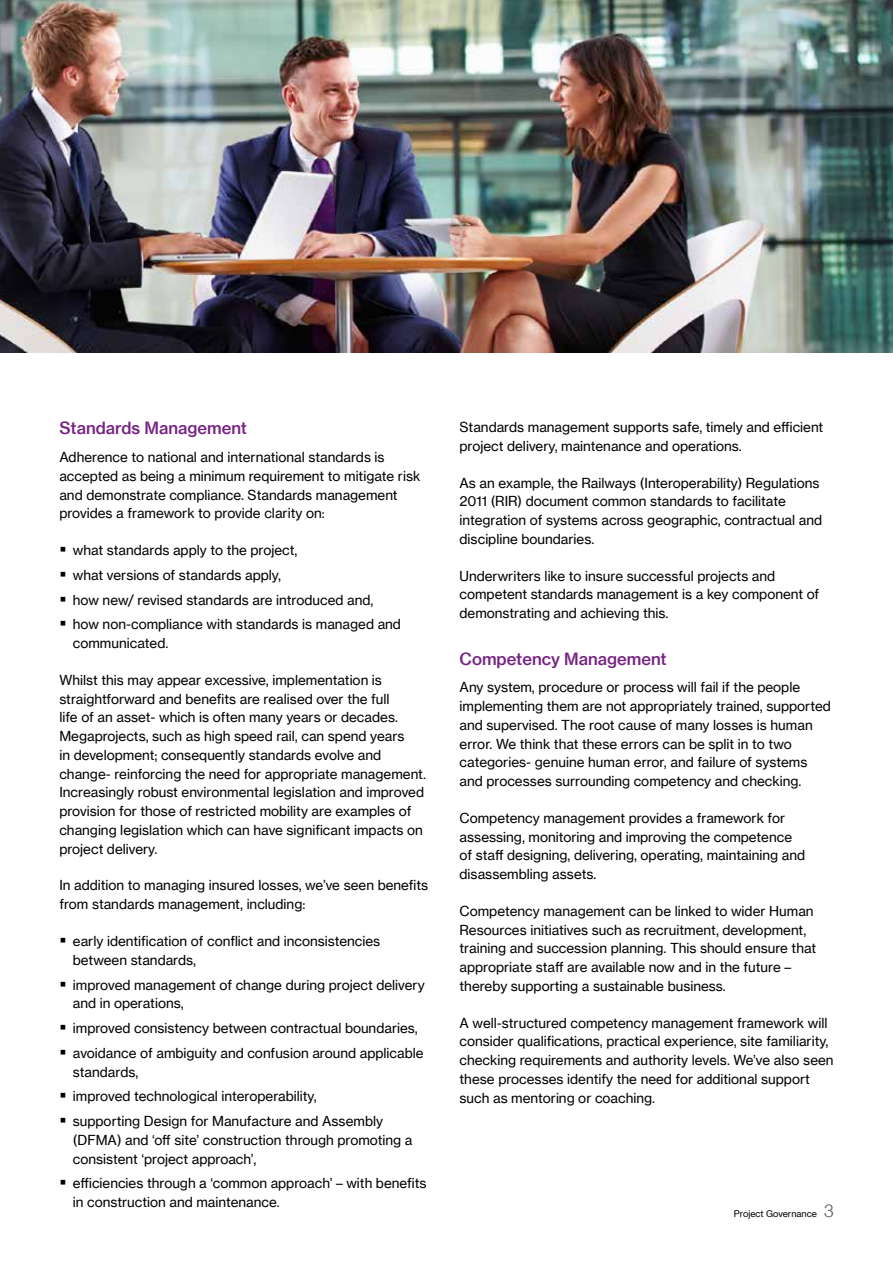
<style>
.page{position:relative;width:893px;height:1263px;background:#fff}
.page>*{position:absolute;margin:0;border:0;box-sizing:border-box;transform-origin:0 0}
.t1{font:16.5px "N Haas Grotesk TX Pro 65 Md";color:#762283}
.t2{font:13.5px/18.8px "N Haas Grotesk TX Pro 55 Rg";color:#000}
.t3{font:9px "N Haas Grotesk TX Pro 55 Rg";color:#000}
.s1{font-family:"N Haas Grotesk DS Pro 45 Lt";font-size:18px;color:#58595b}
</style>
<div class="page">
<img style="left:0;top:0;width:893px;height:353px">
<p class="t1" style="left:59px;top:418px;width:189px">Standards Management</p>
<p class="t2" style="left:59px;top:448px;width:362px">Adherence to national and international standards is accepted as being a minimum requirement to mitigate risk and demonstrate compliance. Standards management provides a framework to provide clarity on:</p>
<p class="t2" style="left:73px;top:538px;width:330px;line-height:24.8px">what standards apply to the project,<br>what versions of standards apply,<br>how new/ revised standards are introduced and, how non-compliance with standards is managed and</p>
<p class="t2" style="left:73px;top:634px;width:97px">communicated.</p>
<p class="t2" style="left:59px;top:671px;width:368px">Whilst this may appear excessive, implementation is straightforward and benefits are realised over the full<br>life of an asset- which is often many years or decades.<br>Megaprojects, such as high speed rail, can spend years<br>in development; consequently standards evolve and change- reinforcing the need for appropriate management.<br>Increasingly robust environmental legislation and improved provision for those of restricted mobility are examples of changing legislation which can have significant impacts on project delivery.</p>
<p class="t2" style="left:59px;top:876px;width:370px">In addition to managing insured losses, we’ve seen benefits from standards management, including:</p>
<p class="t2" style="left:73px;top:932px;width:309px">early identification of conflict and inconsistencies between standards,</p>
<p class="t2" style="left:73px;top:975px;width:353px">improved management of change during project delivery and in operations,</p>
<p class="t2" style="left:73px;top:1016px;width:352px;line-height:24.8px">improved consistency between contractual boundaries, avoidance of ambiguity and confusion around applicable</p>
<p class="t2" style="left:73px;top:1059px;width:312px;line-height:24.8px">standards,<br>improved technological interoperability, supporting Design for Manufacture and Assembly</p>
<p class="t2" style="left:73px;top:1130px;width:341px">(DFMA) and ‘off site’ construction through promoting a consistent ‘project approach’,</p>
<p class="t2" style="left:73px;top:1174px;width:355px">efficiencies through a ‘common approach’ – with benefits in construction and maintenance.</p>
<p class="t2" style="left:460px;top:418px;width:365px">Standards management supports safe, timely and efficient project delivery, maintenance and operations.</p>
<p class="t2" style="left:460px;top:473px;width:364px">As an example, the Railways (Interoperability) Regulations 2011 (RIR) document common standards to facilitate integration of systems across geographic, contractual and discipline boundaries.</p>
<p class="t2" style="left:460px;top:566px;width:361px">Underwriters like to insure successful projects and competent standards management is a key component of demonstrating and achieving this.</p>
<p class="t1" style="left:460px;top:648px;width:209px">Competency Management</p>
<p class="t2" style="left:460px;top:678px;width:373px">Any system, procedure or process will fail if the people implementing them are not appropriately trained, supported and supervised. The root cause of many losses is human error. We think that these errors can be split in to two categories- genuine human error, and failure of systems and processes surrounding competency and checking.</p>
<p class="t2" style="left:460px;top:808px;width:347px">Competency management provides a framework for assessing, monitoring and improving the competence of staff designing, delivering, operating, maintaining and disassembling assets.</p>
<p class="t2" style="left:460px;top:901px;width:358px">Competency management can be linked to wider Human Resources initiatives such as recruitment, development, training and succession planning. This should ensure that appropriate staff are available now and in the future – thereby supporting a sustainable business.</p>
<p class="t2" style="left:460px;top:1013px;width:376px">A well-structured competency management framework will consider qualifications, practical experience, site familiarity, checking requirements and authority levels. We’ve also seen these processes identify the need for additional support such as mentoring or coaching.</p>
<p class="t3" style="left:734px;top:1208px;width:101px">Project Governance <span class="s1">3</span></p>
</div>
